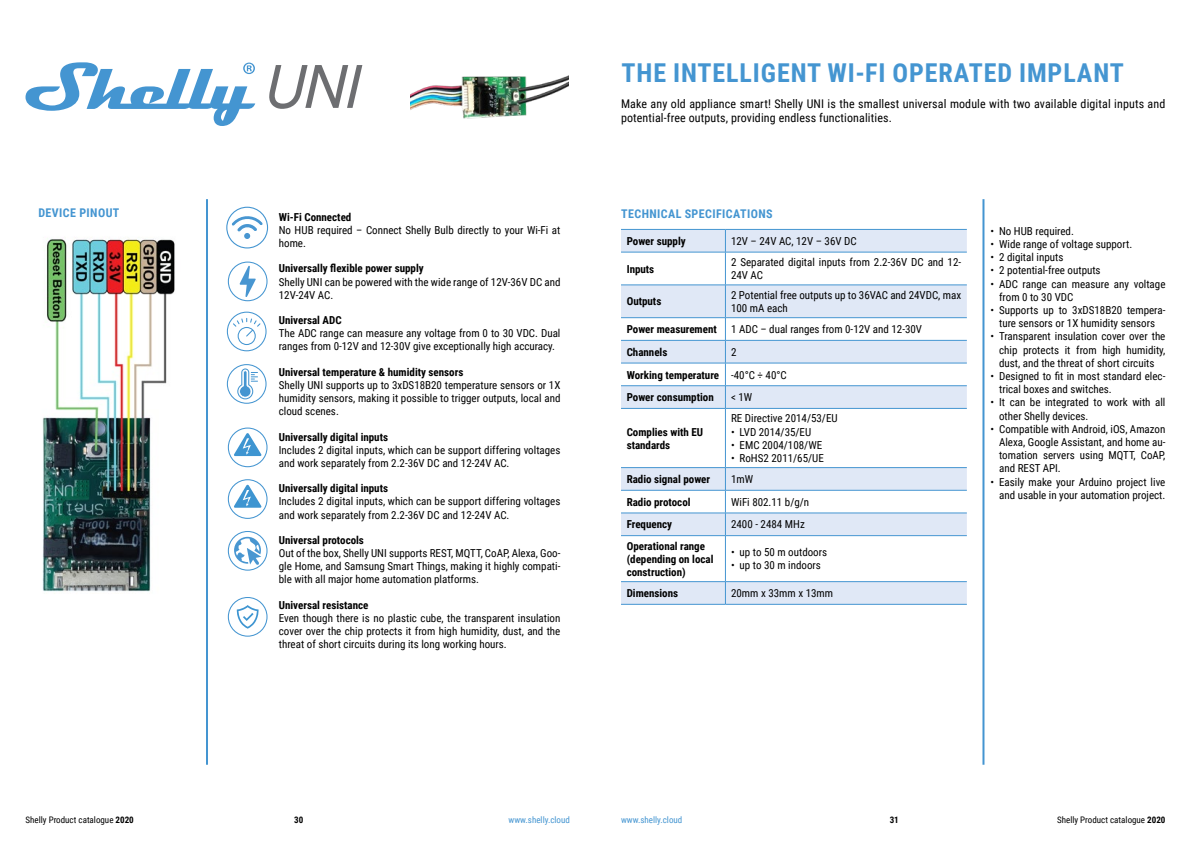
<style>
.page{position:relative;width:1191px;height:842px;background:#fff}
.page>*{position:absolute;margin:0;border:0;box-sizing:border-box;transform-origin:0 0}
.t1{font:700 26px "Roboto Condensed";letter-spacing:.035em;color:#4495d1}
.t2{font:12px/14.4px "Roboto Condensed";letter-spacing:.01em;color:#000}
.t3{font:700 12px "Roboto Condensed";letter-spacing:.035em;color:#4495d1}
.t4{font:11px/13.2px "Roboto Condensed";color:#000}
.t5{font:700 11px/13.2px "Roboto Condensed";color:#000}
.t6{font:9px "Roboto Condensed";color:#000}
.t7{font:9px "Roboto Condensed";color:#4495d1}
.t8{font:700 9px "Roboto Condensed";color:#000}
.s1{font-weight:400}
.s2{font-weight:700}
</style>
<div class="page">
<hr style="left:206px;top:199px;width:2px;height:566px;background:#4495d1">
<hr style="left:982px;top:199px;width:2px;height:566px;background:#4495d1">
<svg style="left:226px;top:207px;width:42px;height:41px"></svg>
<svg style="left:228px;top:262px;width:39px;height:39px"></svg>
<svg style="left:227px;top:364px;width:39px;height:40px"></svg>
<svg style="left:228px;top:427px;width:39px;height:40px"></svg>
<svg style="left:228px;top:479px;width:39px;height:40px"></svg>
<svg style="left:228px;top:531px;width:39px;height:40px"></svg>
<svg style="left:228px;top:597px;width:39px;height:40px"></svg>
<svg style="left:227px;top:312px;width:39px;height:39px"></svg>
<div style="left:621px;top:230px;width:346px;height:374px;background:#e0e8f6"></div>
<svg style="left:621px;top:253px;width:346px;height:328px"></svg>
<hr style="left:621px;top:229px;width:104px;height:1px;background:#4495d1">
<hr style="left:725px;top:229px;width:242px;height:1px;background:#4495d1">
<hr style="left:621px;top:252px;width:104px;height:1px;background:#4495d1">
<hr style="left:725px;top:252px;width:242px;height:1px;background:#4495d1">
<hr style="left:621px;top:285px;width:104px;height:1px;background:#4495d1">
<hr style="left:725px;top:285px;width:242px;height:1px;background:#4495d1">
<hr style="left:621px;top:317px;width:104px;height:1px;background:#4495d1">
<hr style="left:725px;top:317px;width:242px;height:1px;background:#4495d1">
<hr style="left:621px;top:340px;width:104px;height:1px;background:#4495d1">
<hr style="left:725px;top:340px;width:242px;height:1px;background:#4495d1">
<hr style="left:621px;top:363px;width:104px;height:1px;background:#4495d1">
<hr style="left:725px;top:363px;width:242px;height:1px;background:#4495d1">
<hr style="left:621px;top:385px;width:104px;height:1px;background:#4495d1">
<hr style="left:725px;top:385px;width:242px;height:1px;background:#4495d1">
<hr style="left:621px;top:408px;width:104px;height:1px;background:#4495d1">
<hr style="left:725px;top:408px;width:242px;height:1px;background:#4495d1">
<hr style="left:621px;top:467px;width:104px;height:1px;background:#4495d1">
<hr style="left:725px;top:467px;width:242px;height:1px;background:#4495d1">
<hr style="left:621px;top:490px;width:104px;height:1px;background:#4495d1">
<hr style="left:725px;top:490px;width:242px;height:1px;background:#4495d1">
<hr style="left:621px;top:513px;width:104px;height:1px;background:#4495d1">
<hr style="left:725px;top:513px;width:242px;height:1px;background:#4495d1">
<hr style="left:621px;top:535px;width:104px;height:1px;background:#4495d1">
<hr style="left:725px;top:535px;width:242px;height:1px;background:#4495d1">
<hr style="left:621px;top:581px;width:104px;height:1px;background:#4495d1">
<hr style="left:725px;top:581px;width:242px;height:1px;background:#4495d1">
<hr style="left:621px;top:604px;width:104px;height:1px;background:#4495d1">
<hr style="left:725px;top:604px;width:242px;height:1px;background:#4495d1">
<svg style="left:725px;top:230px;width:1px;height:22px"></svg>
<hr style="left:725px;top:252px;width:1px;height:33px;background:#4495d1">
<hr style="left:725px;top:285px;width:1px;height:32px;background:#4495d1">
<svg style="left:725px;top:318px;width:1px;height:90px"></svg>
<hr style="left:725px;top:409px;width:1px;height:58px;background:#4495d1">
<svg style="left:725px;top:468px;width:1px;height:67px"></svg>
<hr style="left:725px;top:536px;width:1px;height:45px;background:#4495d1">
<svg style="left:725px;top:582px;width:1px;height:22px"></svg>
<svg style="left:26px;top:62px;width:229px;height:64px"></svg>
<svg style="left:269px;top:65px;width:93px;height:44px"></svg>
<img style="left:410px;top:75px;width:159px;height:44px">
<img style="left:42px;top:238px;width:133px;height:354px">
<p class="t3" style="left:38px;top:204px;width:83px">DEVICE PINOUT</p>
<p class="t5" style="left:279px;top:210px;width:74px">Wi-Fi Connected</p>
<p class="t4" style="left:279px;top:223px;width:283px">No HUB required – Connect Shelly Bulb directly to your Wi-Fi at home.</p>
<p class="t5" style="left:279px;top:261px;width:146px">Universally flexible power supply</p>
<p class="t4" style="left:279px;top:275px;width:283px">Shelly UNI can be powered with the wide range of 12V-36V DC and<br>12V-24V AC.</p>
<p class="t5" style="left:279px;top:313px;width:64px">Universal ADC</p>
<p class="t4" style="left:279px;top:326px;width:283px">The ADC range can measure any voltage from 0 to 30 VDC. Dual ranges from 0-12V and 12-30V give exceptionally high accuracy.</p>
<p class="t5" style="left:279px;top:365px;width:186px">Universal temperature &amp; humidity sensors</p>
<p class="t4" style="left:279px;top:378px;width:283px;text-align:justify">Shelly UNI supports up to 3xDS18B20 temperature sensors or 1Х humidity sensors, making it possible to trigger outputs, local and cloud scenes.</p>
<p class="t5" style="left:279px;top:430px;width:111px">Universally digital inputs</p>
<p class="t4" style="left:279px;top:443px;width:283px">Includes 2 digital inputs, which can be support differing voltages and work separately from 2.2-36V DC and 12-24V AC.</p>
<p class="t5" style="left:279px;top:481px;width:111px">Universally digital inputs</p>
<p class="t4" style="left:279px;top:494px;width:283px">Includes 2 digital inputs, which can be support differing voltages and work separately from 2.2-36V DC and 12-24V AC.</p>
<p class="t5" style="left:279px;top:533px;width:87px">Universal protocols</p>
<p class="t4" style="left:279px;top:546px;width:283px;text-align:justify">Out of the box, Shelly UNI supports REST, MQTT, CoAP, Alexa, Goo&shy;gle Home, and Samsung Smart Things, making it highly compati&shy;ble with all major home automation platforms.</p>
<p class="t5" style="left:279px;top:598px;width:91px">Universal resistance</p>
<p class="t4" style="left:279px;top:611px;width:283px;text-align:justify">Even though there is no plastic cube, the transparent insulation cover over the chip protects it from high humidity, dust, and the threat of short circuits during its long working hours.</p>
<h1 class="t1" style="left:621px;top:55px;width:504px">THE INTELLIGENT WI-FI OPERATED IMPLANT</h1>
<p class="t2" style="left:621px;top:96px;width:546px">Make any old appliance smart! Shelly UNI is the smallest universal module with two available digital inputs and potential-free outputs, providing endless functionalities.</p>
<p class="t3" style="left:621px;top:206px;width:153px">TECHNICAL SPECIFICATIONS</p>
<p class="t5" style="left:626px;top:234px;width:61px">Power supply</p>
<p class="t4" style="left:731px;top:234px;width:127px">12V – 24V AC, 12V – 36V DC</p>
<p class="t5" style="left:626px;top:262px;width:29px">Inputs</p>
<p class="t4" style="left:731px;top:255px;width:232px">2 Separated digital inputs from 2.2-36V DC and 12-<br>24V AC</p>
<p class="t5" style="left:626px;top:294px;width:36px">Outputs</p>
<p class="t4" style="left:731px;top:288px;width:231px">2 Potential free outputs up to 36VAC and 24VDC, max<br>100 mA each</p>
<p class="t5" style="left:626px;top:322px;width:92px">Power measurement</p>
<p class="t4" style="left:731px;top:322px;width:192px">1 ADC – dual ranges from 0-12V and 12-30V</p>
<p class="t5" style="left:626px;top:345px;width:42px">Channels</p>
<p class="t5" style="left:626px;top:340px;width:162px;line-height:22.7px;text-indent:104px"><span class="s1">2<br></span>Working temperature <span class="s1">-40°C ÷ 40°C<br></span>Power consumption</p>
<p class="t4" style="left:731px;top:390px;width:23px">&lt; 1W</p>
<p class="t5" style="left:626px;top:425px;width:78px">Complies with EU standards</p>
<p class="t4" style="left:731px;top:411px;width:108px">RE Directive 2014/53/EU</p>
<p class="t4" style="left:731px;top:425px;width:82px">• LVD 2014/35/EU</p>
<p class="t4" style="left:731px;top:438px;width:93px">• EMC 2004/108/WE</p>
<p class="t4" style="left:731px;top:451px;width:94px">• RoHS2 2011/65/UE</p>
<p class="t5" style="left:626px;top:472px;width:85px">Radio signal power</p>
<p class="t4" style="left:731px;top:472px;width:24px">1mW</p>
<p class="t5" style="left:626px;top:495px;width:65px">Radio protocol</p>
<p class="t4" style="left:731px;top:495px;width:80px">WiFi 802.11 b/g/n</p>
<p class="t5" style="left:626px;top:517px;width:47px">Frequency</p>
<p class="t4" style="left:731px;top:517px;width:75px">2400 - 2484 MHz</p>
<p class="t5" style="left:626px;top:539px;width:88px">Operational range (depending on local construction)</p>
<p class="t4" style="left:731px;top:545px;width:98px">• up to 50 m outdoors</p>
<p class="t4" style="left:731px;top:558px;width:91px">• up to 30 m indoors</p>
<p class="t5" style="left:626px;top:586px;width:53px">Dimensions</p>
<p class="t4" style="left:731px;top:586px;width:103px">20mm x 33mm x 13mm</p>
<p class="t4" style="left:990px;top:224px;width:85px">• No HUB required.</p>
<p class="t4" style="left:990px;top:237px;width:143px">• Wide range of voltage support.</p>
<p class="t4" style="left:990px;top:250px;width:74px">• 2 digital inputs</p>
<p class="t4" style="left:990px;top:264px;width:112px">• 2 potential-free outputs</p>
<p class="t4" style="left:999px;top:277px;width:168px;text-indent:-9px">• ADC range can measure any voltage from 0 to 30 VDC</p>
<p class="t4" style="left:990px;top:303px;width:176px;text-align:center">• Supports up to 3xDS18B20 tempera&shy;ture sensors or 1Х humidity sensors</p>
<p class="t4" style="left:999px;top:330px;width:168px;text-align:justify;text-indent:-9px">• Transparent insulation cover over the chip protects it from high humidity, dust, and the threat of short circuits</p>
<p class="t4" style="left:999px;top:369px;width:168px;text-indent:-9px">• Designed to fit in most standard elec&shy;trical boxes and switches.</p>
<p class="t4" style="left:999px;top:396px;width:168px;text-indent:-9px">• It can be integrated to work with all other Shelly devices.</p>
<p class="t4" style="left:999px;top:422px;width:168px;text-align:justify;text-indent:-9px">• Compatible with Android, iOS, Amazon Alexa, Google Assistant, and home au&shy;tomation servers using MQTT, CoAP, and REST API.</p>
<p class="t4" style="left:990px;top:475px;width:176px;text-align:right">• Easily make your Arduino project live and usable in your automation project.</p>
<p class="t6" style="left:26px;top:813px;width:110px">Shelly Product catalogue <span class="s2">2020</span></p>
<p class="t8" style="left:294px;top:813px;width:11px">30</p>
<p class="t7" style="left:508px;top:813px;width:63px">www.shelly.cloud</p>
<p class="t7" style="left:621px;top:813px;width:63px">www.shelly.cloud</p>
<p class="t8" style="left:889px;top:813px;width:11px">31</p>
<p class="t6" style="left:1057px;top:813px;width:110px">Shelly Product catalogue <span class="s2">2020</span></p>
</div>
